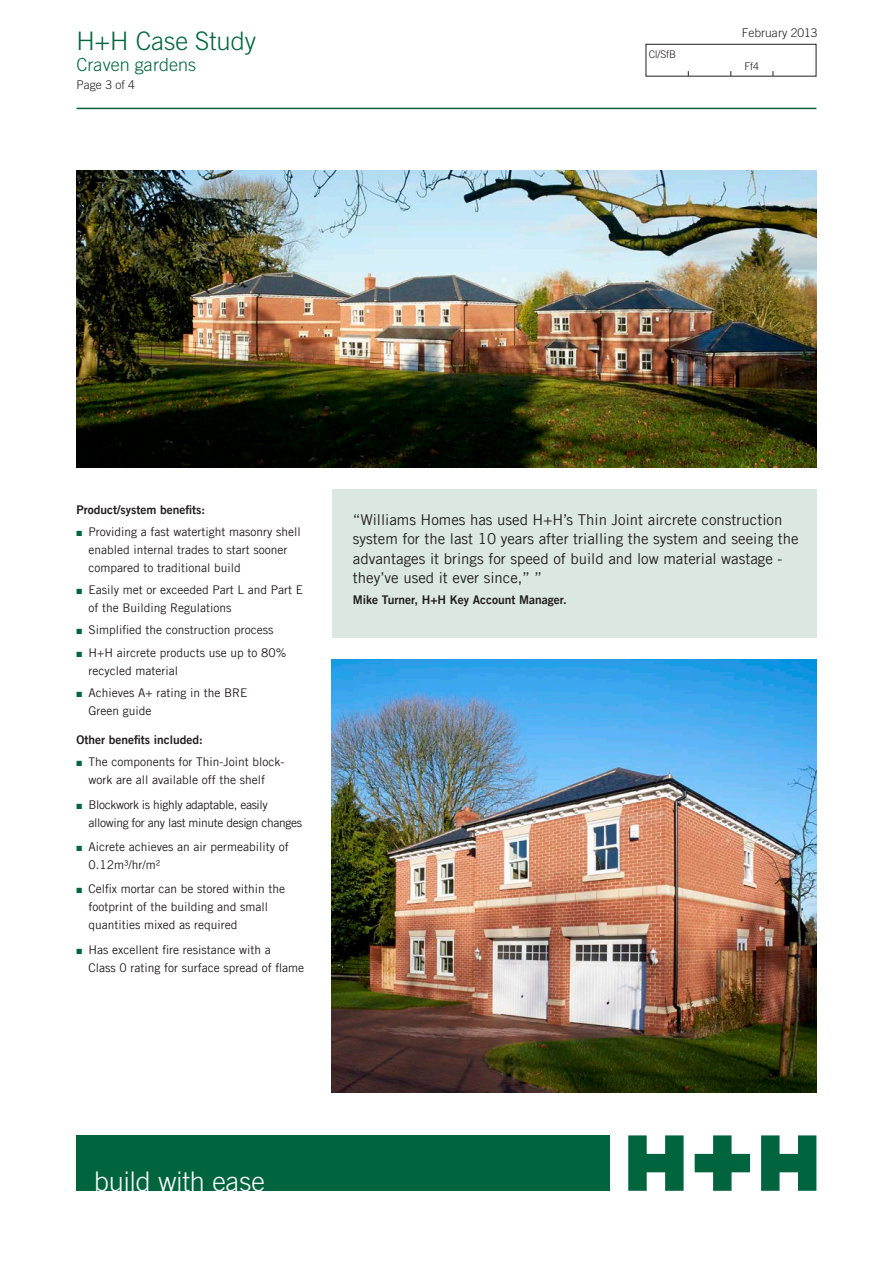
<style>
.page{position:relative;width:893px;height:1263px;background:#fff}
.page>*{position:absolute;margin:0;border:0;box-sizing:border-box;transform-origin:0 0}
.t1{font:300 27px "Trade Gothic LT Com";color:#fff}
.t2{font:300 25.5px "Trade Gothic LT Com";color:#00653f}
.t3{font:300 18px "Trade Gothic LT Com";letter-spacing:.005em;color:#00653f}
._2_Body_Text_8_12{font:15px/19.5px "Trade Gothic LT Com";color:#231f20}
._2_Body_Text_8_12-2{font:12px/18px "Trade Gothic LT Com";color:#231f20}
.overview{font:12px/18px "Trade Gothic LT Com";color:#231f20}
.overview-2{font:12px/18px "Trade Gothic LT Com";letter-spacing:-.03em;color:#231f20}
._3_sub_heads_8_11{font:12px "Trade Gothic LT Com Bd 2";color:#231f20}
._2_Body_Text_8_12-3{font:12px "Trade Gothic LT Com Bd 2";color:#231f20}
.t4{font:300 12px "Trade Gothic LT Com";letter-spacing:.005em;color:#231f20}
.t5{font:300 10.5px "Trade Gothic LT Com";color:#231f20}
.s1{color:#00653f}
</style>
<div class="page">
<div style="left:77px;top:1135px;width:533px;height:56px;background:#00653f"></div>
<svg style="left:628px;top:1135px;width:56px;height:56px"></svg>
<svg style="left:761px;top:1135px;width:55px;height:56px"></svg>
<svg style="left:695px;top:1135px;width:55px;height:56px"></svg>
<hr style="left:77px;top:108px;width:739px;height:1px;background:#00653f">
<div style="left:646px;top:44px;width:170px;height:33px;border:1px solid #231f20"></div>
<img style="left:77px;top:170px;width:739px;height:298px">
<img style="left:332px;top:659px;width:484px;height:434px">
<div style="left:332px;top:489px;width:484px;height:149px;background:#dbe7e1"></div>
<h2 class="t2" style="left:77px;top:26px;width:181px">H+H Case Study</h2>
<h3 class="t3" style="left:77px;top:54px;width:121px">Craven gardens</h3>
<p class="t4" style="left:77px;top:77px;width:60px">Page 3 of 4</p>
<p class="t5" style="left:649px;top:48px;width:29px">Cl/SfB</p>
<p class="t4" style="left:742px;top:25px;width:77px">February 2013</p>
<p class="t5" style="left:744px;top:60px;width:16px">Ff4</p>
<p class="_3_sub_heads_8_11" style="left:77px;top:502px;width:130px">Product/system benefits:</p>
<p class="_2_Body_Text_8_12-2" style="left:89px;top:522px;width:214px;text-indent:-12px"><span class="s1">■</span> Providing a fast watertight masonry shell enabled internal trades to start sooner compared to traditional build</p>
<p class="_2_Body_Text_8_12-2" style="left:89px;top:581px;width:216px;text-indent:-12px"><span class="s1">■</span> Easily met or exceeded Part L and Part E of the Building Regulations</p>
<p class="_2_Body_Text_8_12-2" style="left:77px;top:621px;width:198px"><span class="s1">■</span> Simplified the construction process</p>
<p class="_2_Body_Text_8_12-2" style="left:89px;top:643px;width:199px;text-indent:-12px"><span class="s1">■</span> H+H aircrete products use up to 80% recycled material</p>
<p class="_2_Body_Text_8_12-2" style="left:89px;top:683px;width:160px;text-indent:-12px"><span class="s1">■</span> Achieves A+ rating in the BRE<br>Green guide</p>
<p class="_3_sub_heads_8_11" style="left:77px;top:732px;width:128px">Other benefits included:</p>
<p class="overview" style="left:89px;top:753px;width:197px;text-indent:-12px"><span class="s1">■</span> The components for Thin-Joint block&shy;work are all available off the shelf</p>
<p class="overview-2" style="left:89px;top:795px;width:215px;text-indent:-12px"><span class="s1">■</span> Blockwork is highly adaptable, easily allowing for any last minute design changes</p>
<p class="overview" style="left:89px;top:838px;width:202px;text-indent:-12px"><span class="s1">■</span> Aicrete achieves an air permeability of<br>0.12m³/hr/m²</p>
<p class="overview" style="left:89px;top:880px;width:198px;text-indent:-12px"><span class="s1">■</span> Celfix mortar can be stored within the footprint of the building and small quantities mixed as required</p>
<p class="overview" style="left:89px;top:940px;width:217px;text-indent:-12px"><span class="s1">■</span> Has excellent fire resistance with a<br>Class 0 rating for surface spread of flame</p>
<p class="_2_Body_Text_8_12" style="left:353px;top:509px;width:447px">“Williams Homes has used H+H’s Thin Joint aircrete construction system for the last 10 years after trialling the system and seeing the advantages it brings for speed of build and low material wastage - they’ve used it ever since,” ”</p>
<p class="_2_Body_Text_8_12-3" style="left:353px;top:592px;width:215px">Mike Turner, H+H Key Account Manager.</p>
<h1 class="t1" style="left:94px;top:1165px;width:173px">build with ease</h1>
</div>
